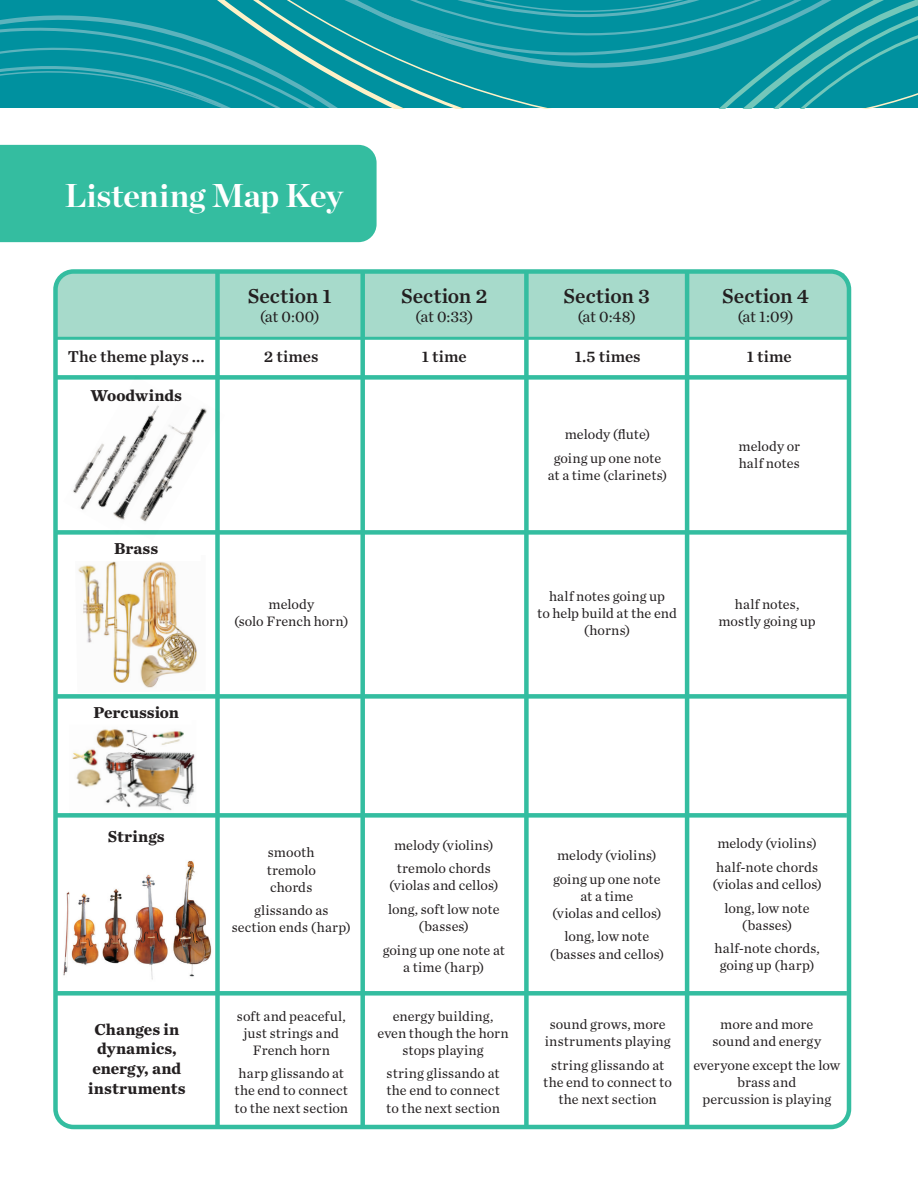
<style>
.page{position:relative;width:918px;height:1188px;background:#fff}
.page>*{position:absolute;margin:0;border:0;box-sizing:border-box;transform-origin:0 0}
.SG_Title{font:700 33px "Chronicle Display";letter-spacing:-.005em;color:#fff}
.Unit_Header{font:21px "Chronicle Text G1 Semi";color:#231f20}
.SG_Instructions_Titl{font:700 16.5px/19.8px "Chronicle Text G1";letter-spacing:.005em;color:#231f20;text-align:center}
.SG_Body_Text{font:16.5px "Chronicle Text G1 Semi";color:#231f20}
.Unit_Header-2{font:16.5px "Chronicle Text G1";letter-spacing:-.005em;color:#231f20}
.SG_Body_Text-2{font:14.25px/17.1px "Chronicle Text G1";letter-spacing:.005em;color:#231f20;text-align:center}
</style>
<div class="page">
<svg style="left:429px;top:0;width:489px;height:108px;background:#1097a3"></svg>
<svg style="left:0;top:0;width:429px;height:108px;background:#1398a3"></svg>
<div style="left:58px;top:274px;width:788px;height:63px;background:#a7dacb"></div>
<div style="left:53px;top:269px;width:798px;height:860px;border:4px solid #34bda0;border-radius:18px"></div>
<hr style="left:57px;top:337px;width:792px;height:3px;background:#34bda0">
<div style="left:56px;top:375px;width:792px;height:5px;background:#34bda0"></div>
<div style="left:55px;top:530px;width:792px;height:5px;background:#34bda0"></div>
<div style="left:55px;top:694px;width:792px;height:5px;background:#34bda0"></div>
<div style="left:55px;top:813px;width:792px;height:5px;background:#34bda0"></div>
<div style="left:55px;top:991px;width:792px;height:5px;background:#34bda0"></div>
<div style="left:215px;top:271px;width:5px;height:856px;background:#34bda0"></div>
<div style="left:360px;top:271px;width:5px;height:855px;background:#34bda0"></div>
<div style="left:524px;top:271px;width:5px;height:856px;background:#34bda0"></div>
<hr style="left:685px;top:270px;width:4px;height:857px;background:#34bda0">
<div style="left:0;top:145px;width:377px;height:97px;background:#34bda0"></div>
<img style="left:63px;top:379px;width:127px;height:152px">
<img style="left:112px;top:391px;width:113px;height:149px">
<img style="left:78px;top:561px;width:119px;height:127px">
<img style="left:63px;top:889px;width:62px;height:87px">
<img style="left:125px;top:861px;width:87px;height:119px">
<img style="left:69px;top:729px;width:127px;height:85px">
<p class="SG_Title" style="left:65px;top:168px;width:280px">Listening Map Key</p>
<p class="Unit_Header" style="left:248px;top:279px;width:85px">Section 1</p>
<p class="Unit_Header-2" style="left:260px;top:304px;width:61px">(at 0:00)</p>
<p class="Unit_Header" style="left:401px;top:279px;width:88px">Section 2</p>
<p class="Unit_Header-2" style="left:415px;top:304px;width:60px">(at 0:33)</p>
<p class="Unit_Header" style="left:564px;top:279px;width:88px">Section 3</p>
<p class="Unit_Header-2" style="left:578px;top:304px;width:60px">(at 0:48)</p>
<p class="Unit_Header" style="left:722px;top:279px;width:88px">Section 4</p>
<p class="Unit_Header-2" style="left:737px;top:304px;width:58px">(at 1:09)</p>
<p class="SG_Body_Text" style="left:68px;top:344px;width:138px">The theme plays ...</p>
<p class="SG_Body_Text" style="left:264px;top:344px;width:56px">2 times</p>
<p class="SG_Body_Text" style="left:422px;top:344px;width:46px">1 time</p>
<p class="SG_Body_Text" style="left:575px;top:344px;width:67px">1.5 times</p>
<p class="SG_Body_Text" style="left:747px;top:344px;width:46px">1 time</p>
<p class="SG_Instructions_Titl" style="left:91px;top:384px;width:93px">Woodwinds</p>
<p class="SG_Instructions_Titl" style="left:114px;top:537px;width:46px">Brass</p>
<p class="SG_Instructions_Titl" style="left:94px;top:702px;width:87px">Percussion</p>
<p class="SG_Instructions_Titl" style="left:108px;top:825px;width:58px">Strings</p>
<p class="SG_Instructions_Titl" style="left:88px;top:1018px;width:99px">Changes in dynamics, energy, and instruments</p>
<p class="SG_Body_Text-2" style="left:234px;top:595px;width:116px">melody<br>(solo French horn)</p>
<p class="SG_Body_Text-2" style="left:565px;top:425px;width:87px">melody (flute)</p>
<p class="SG_Body_Text-2" style="left:548px;top:449px;width:121px">going up one note at a time (clarinets)</p>
<p class="SG_Body_Text-2" style="left:739px;top:437px;width:63px;text-align:left">melody or half notes</p>
<p class="SG_Body_Text-2" style="left:537px;top:587px;width:141px">half notes going up<br>to help build at the end (horns)</p>
<p class="SG_Body_Text-2" style="left:719px;top:595px;width:99px">half notes, mostly going up</p>
<p class="SG_Body_Text-2" style="left:267px;top:843px;width:51px;text-align:justify">smooth tremolo chords</p>
<p class="SG_Body_Text-2" style="left:232px;top:901px;width:121px">glissando as section ends (harp)</p>
<p class="SG_Body_Text-2" style="left:237px;top:1007px;width:110px">soft and peaceful, just strings and<br>French horn</p>
<p class="SG_Body_Text-2" style="left:234px;top:1064px;width:115px;text-align:left">harp glissando at the end to connect to the next section</p>
<p class="SG_Body_Text-2" style="left:394px;top:836px;width:101px">melody (violins)</p>
<p class="SG_Body_Text-2" style="left:389px;top:859px;width:111px">tremolo chords (violas and cellos)</p>
<p class="SG_Body_Text-2" style="left:388px;top:900px;width:113px">long, soft low note (basses)</p>
<p class="SG_Body_Text-2" style="left:383px;top:941px;width:124px">going up one note at a time (harp)</p>
<p class="SG_Body_Text-2" style="left:378px;top:1007px;width:133px">energy building, even though the horn stops playing</p>
<p class="SG_Body_Text-2" style="left:386px;top:1064px;width:115px;text-align:justify">string glissando at the end to connect to the next section</p>
<p class="SG_Body_Text-2" style="left:557px;top:846px;width:101px">melody (violins)</p>
<p class="SG_Body_Text-2" style="left:552px;top:870px;width:111px">going up one note at a time<br>(violas and cellos)</p>
<p class="SG_Body_Text-2" style="left:550px;top:927px;width:116px">long, low note (basses and cellos)</p>
<p class="SG_Body_Text-2" style="left:545px;top:1015px;width:127px">sound grows, more instruments playing</p>
<p class="SG_Body_Text-2" style="left:543px;top:1056px;width:130px">string glissando at the end to connect to the next section</p>
<p class="SG_Body_Text-2" style="left:717px;top:834px;width:101px">melody (violins)</p>
<p class="SG_Body_Text-2" style="left:712px;top:858px;width:111px;text-align:left">half-note chords (violas and cellos)</p>
<p class="SG_Body_Text-2" style="left:725px;top:898px;width:87px">long, low note (basses)</p>
<p class="SG_Body_Text-2" style="left:715px;top:939px;width:107px">half-note chords, going up (harp)</p>
<p class="SG_Body_Text-2" style="left:713px;top:1015px;width:110px">more and more sound and energy</p>
<p class="SG_Body_Text-2" style="left:693px;top:1056px;width:148px">everyone except the low brass and<br>percussion is playing</p>
</div>
